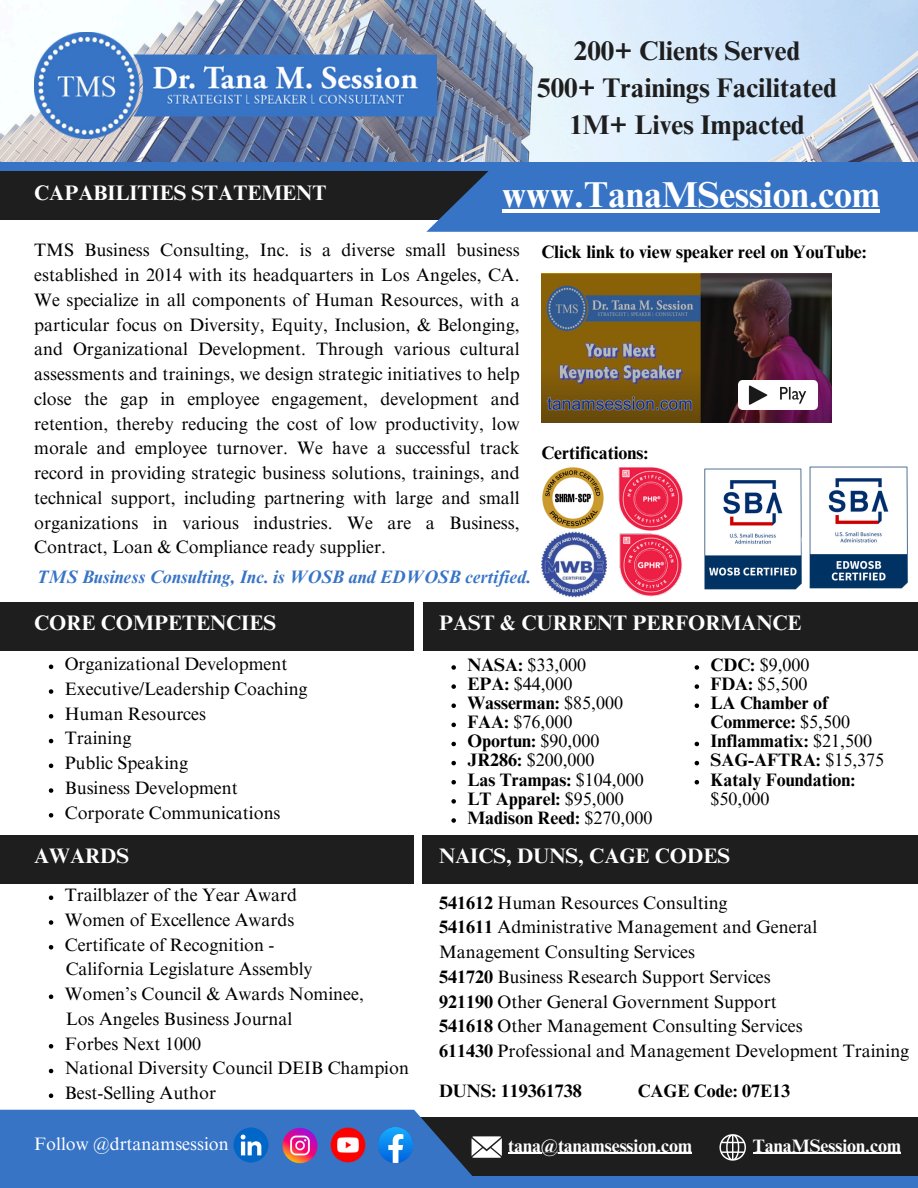
<style>
.page{position:relative;width:918px;height:1188px;background:#fff}
.page>*{position:absolute;margin:0;border:0;box-sizing:border-box;transform-origin:0 0}
.t1{font:700 36px "Times NRMT Pro";color:#fff}
.t2{font:700 27px/37.2px "Times NRMT Pro";color:#1e1e1e;text-align:center}
.t3{font:700 21px "Times NRMT Pro";color:#fff}
.t4{font:18px/24.8px "Times NRMT Pro";color:#000;text-align:justify}
.t5{font:700 18px/19.2px "Times NRMT Pro";color:#000}
.t6{font:italic 700 18px "Times NRMT Pro";color:#3874c6}
.t7{font:700 18px "Times NRMT Pro";color:#fff}
.t8{font:18px "Times NRMT Pro";color:#fff}
.s1{font-weight:700}
.s2{font-weight:400}
</style>
<div class="page">
<img style="left:0;top:0;width:918px;height:163px">
<div style="left:0;top:163px;width:918px;height:8px;background:#3874c6"></div>
<div style="left:0;top:171px;width:918px;height:48px;background:#1e1e1e"></div>
<svg style="left:426px;top:171px;width:492px;height:61px;background:#3a71bc"></svg>
<img style="left:34px;top:32px;width:403px;height:106px">
<img style="left:542px;top:467px;width:47px;height:62px">
<img style="left:589px;top:467px;width:116px;height:65px">
<img style="left:620px;top:534px;width:62px;height:63px">
<img style="left:541px;top:532px;width:66px;height:65px">
<div style="left:0;top:602px;width:413px;height:49px;background:#1e1e1e"></div>
<div style="left:0;top:835px;width:413px;height:49px;background:#1e1e1e"></div>
<div style="left:423px;top:602px;width:495px;height:49px;background:#1e1e1e"></div>
<div style="left:422px;top:835px;width:496px;height:49px;background:#1e1e1e"></div>
<div style="left:0;top:1117px;width:918px;height:61px;background:#1e1e1e"></div>
<div style="left:0;top:1176px;width:918px;height:12px;background:#3874c6"></div>
<img style="left:541px;top:275px;width:291px;height:148px">
<img style="left:738px;top:380px;width:80px;height:29px">
<svg style="left:0;top:1110px;width:502px;height:66px;background:#4771b6"></svg>
<hr style="left:753px;top:1153px;width:148px;height:1px;background:#fff">
<svg style="left:719px;top:1134px;width:27px;height:27px"></svg>
<img style="left:809px;top:466px;width:99px;height:123px">
<img style="left:705px;top:468px;width:96px;height:122px">
<svg style="left:49px;top:665px;width:4px;height:4px"></svg>
<svg style="left:49px;top:689px;width:4px;height:5px"></svg>
<svg style="left:49px;top:714px;width:4px;height:5px"></svg>
<svg style="left:49px;top:739px;width:4px;height:4px"></svg>
<svg style="left:49px;top:764px;width:4px;height:4px"></svg>
<svg style="left:49px;top:788px;width:4px;height:5px"></svg>
<svg style="left:49px;top:813px;width:4px;height:5px"></svg>
<hr style="left:502px;top:210px;width:378px;height:3px;background:#fff">
<hr style="left:508px;top:1153px;width:184px;height:1px;background:#fff">
<svg style="left:451px;top:665px;width:5px;height:5px"></svg>
<svg style="left:451px;top:684px;width:5px;height:5px"></svg>
<svg style="left:451px;top:703px;width:5px;height:5px"></svg>
<svg style="left:451px;top:723px;width:5px;height:4px"></svg>
<svg style="left:451px;top:742px;width:5px;height:4px"></svg>
<svg style="left:451px;top:761px;width:5px;height:4px"></svg>
<svg style="left:451px;top:780px;width:5px;height:4px"></svg>
<svg style="left:451px;top:799px;width:5px;height:5px"></svg>
<svg style="left:451px;top:818px;width:5px;height:5px"></svg>
<svg style="left:49px;top:896px;width:4px;height:4px"></svg>
<svg style="left:49px;top:920px;width:4px;height:5px"></svg>
<svg style="left:49px;top:945px;width:4px;height:5px"></svg>
<svg style="left:49px;top:995px;width:4px;height:4px"></svg>
<svg style="left:49px;top:1044px;width:4px;height:5px"></svg>
<svg style="left:49px;top:1069px;width:4px;height:4px"></svg>
<svg style="left:49px;top:1094px;width:4px;height:4px"></svg>
<svg style="left:695px;top:665px;width:4px;height:5px"></svg>
<svg style="left:695px;top:684px;width:4px;height:5px"></svg>
<svg style="left:695px;top:703px;width:4px;height:5px"></svg>
<svg style="left:695px;top:742px;width:4px;height:4px"></svg>
<svg style="left:695px;top:761px;width:4px;height:4px"></svg>
<svg style="left:695px;top:780px;width:4px;height:4px"></svg>
<p class="t2" style="left:537px;top:35px;width:301px">200+ Clients Served<br>500+ Trainings Facilitated<br>1M+ Lives Impacted</p>
<h5 class="t3" style="left:34px;top:185px;width:294px">CAPABILITIES STATEMENT</h5>
<p class="t1" style="left:502px;top:181px;width:379px">www.TanaMSession.com</p>
<p class="t5" style="left:541px;top:245px;width:327px">Click link to view speaker reel on YouTube:</p>
<p class="t4" style="left:34px;top:240px;width:487px">TMS Business Consulting, Inc. is a diverse small business established in 2014 with its headquarters in Los Angeles, CA.<br>We specialize in all components of Human Resources, with a particular focus on Diversity, Equity, Inclusion, &amp; Belonging, and Organizational Development. Through various cultural assessments and trainings, we design strategic initiatives to help close the gap in employee engagement, development and retention, thereby reducing the cost of low productivity, low morale and employee turnover. We have a successful track record in providing strategic business solutions, trainings, and technical support, including partnering with large and small organizations in various industries. We are a Business, Contract, Loan &amp; Compliance ready supplier.</p>
<h2 class="t5" style="left:541px;top:446px;width:109px">Certifications:</h2>
<p class="t6" style="left:37px;top:570px;width:496px">TMS Business Consulting, Inc. is WOSB and EDWOSB certified.</p>
<p class="t3" style="left:34px;top:615px;width:243px">CORE COMPETENCIES</p>
<h3 class="t3" style="left:439px;top:615px;width:364px">PAST &amp; CURRENT PERFORMANCE</h3>
<h1 class="t4" style="left:65px;top:654px;width:224px">Organizational Development</h1>
<h3 class="t4" style="left:65px;top:679px;width:244px">Executive/Leadership Coaching</h3>
<p class="t4" style="left:65px;top:703px;width:143px">Human Resources</p>
<h5 class="t4" style="left:65px;top:728px;width:68px">Training</h5>
<h5 class="t4" style="left:65px;top:753px;width:125px">Public Speaking</h5>
<p class="t4" style="left:65px;top:778px;width:174px">Business Development</p>
<p class="t4" style="left:65px;top:802px;width:217px">Corporate Communications</p>
<p class="t4" style="left:467px;top:655px;width:120px"><span class="s1">NASA:</span> $33,000</p>
<p class="t4" style="left:467px;top:674px;width:107px"><span class="s1">EPA:</span> $44,000</p>
<p class="t5" style="left:467px;top:696px;width:157px">Wasserman: <span class="s2">$85,000</span></p>
<p class="t4" style="left:467px;top:712px;width:107px"><span class="s1">FAA:</span> $76,000</p>
<p class="t5" style="left:467px;top:734px;width:134px">Oportun: <span class="s2">$90,000</span></p>
<p class="t4" style="left:467px;top:750px;width:129px"><span class="s1">JR286:</span> $200,000</p>
<p class="t5" style="left:467px;top:772px;width:178px">Las Trampas: <span class="s2">$104,000</span></p>
<p class="t5" style="left:467px;top:791px;width:158px">LT Apparel: <span class="s2">$95,000</span></p>
<p class="t5" style="left:467px;top:810px;width:187px">Madison Reed: <span class="s2">$270,000</span></p>
<p class="t4" style="left:711px;top:655px;width:101px"><span class="s1">CDC:</span> $9,000</p>
<p class="t4" style="left:711px;top:674px;width:98px"><span class="s1">FDA:</span> $5,500</p>
<p class="t5" style="left:711px;top:696px;width:141px">LA Chamber of<br>Commerce: <span class="s2">$5,500</span></p>
<p class="t5" style="left:711px;top:734px;width:163px">Inflammatix: <span class="s2">$21,500</span></p>
<p class="t5" style="left:711px;top:753px;width:175px">SAG-AFTRA: <span class="s2">$15,375</span></p>
<p class="t5" style="left:711px;top:772px;width:146px">Kataly Foundation: <span class="s2">$50,000</span></p>
<h3 class="t3" style="left:34px;top:848px;width:96px">AWARDS</h3>
<p class="t3" style="left:439px;top:848px;width:293px">NAICS, DUNS, CAGE CODES</p>
<p class="t4" style="left:65px;top:885px;width:234px">Trailblazer of the Year Award</p>
<p class="t4" style="left:65px;top:910px;width:231px">Women of Excellence Awards</p>
<p class="t4" style="left:65px;top:934px;width:211px">Certificate of Recognition -</p>
<p class="t4" style="left:66px;top:959px;width:248px">California Legislature Assembly</p>
<p class="t4" style="left:65px;top:984px;width:301px">Women’s Council &amp; Awards Nominee,</p>
<h3 class="t4" style="left:66px;top:1009px;width:228px">Los Angeles Business Journal</h3>
<h3 class="t4" style="left:65px;top:1033px;width:138px">Forbes Next 1000</h3>
<p class="t4" style="left:65px;top:1058px;width:346px">National Diversity Council DEIB Champion</p>
<p class="t4" style="left:65px;top:1083px;width:153px">Best-Selling Author</p>
<p class="t4" style="left:439px;top:892px;width:290px"><span class="s1">541612</span> Human Resources Consulting</p>
<p class="t4" style="left:439px;top:917px;width:380px"><span class="s1">541611</span> Administrative Management and General<br>Management Consulting Services</p>
<p class="t4" style="left:439px;top:967px;width:333px"><span class="s1">541720</span> Business Research Support Services</p>
<p class="t4" style="left:439px;top:991px;width:339px"><span class="s1">921190</span> Other General Government Support</p>
<p class="t4" style="left:439px;top:1016px;width:365px"><span class="s1">541618</span> Other Management Consulting Services</p>
<p class="t4" style="left:439px;top:1041px;width:472px"><span class="s1">611430</span> Professional and Management Development Training</p>
<p class="t5" style="left:439px;top:1083px;width:144px">DUNS: 119361738</p>
<p class="t5" style="left:638px;top:1083px;width:154px">CAGE Code: 07E13</p>
<p class="t8" style="left:34px;top:1137px;width:196px">Follow @drtanamsession</p>
<p class="t7" style="left:508px;top:1139px;width:185px">tana@tanamsession.com</p>
<p class="t7" style="left:753px;top:1139px;width:149px">TanaMSession.com</p>
</div>
